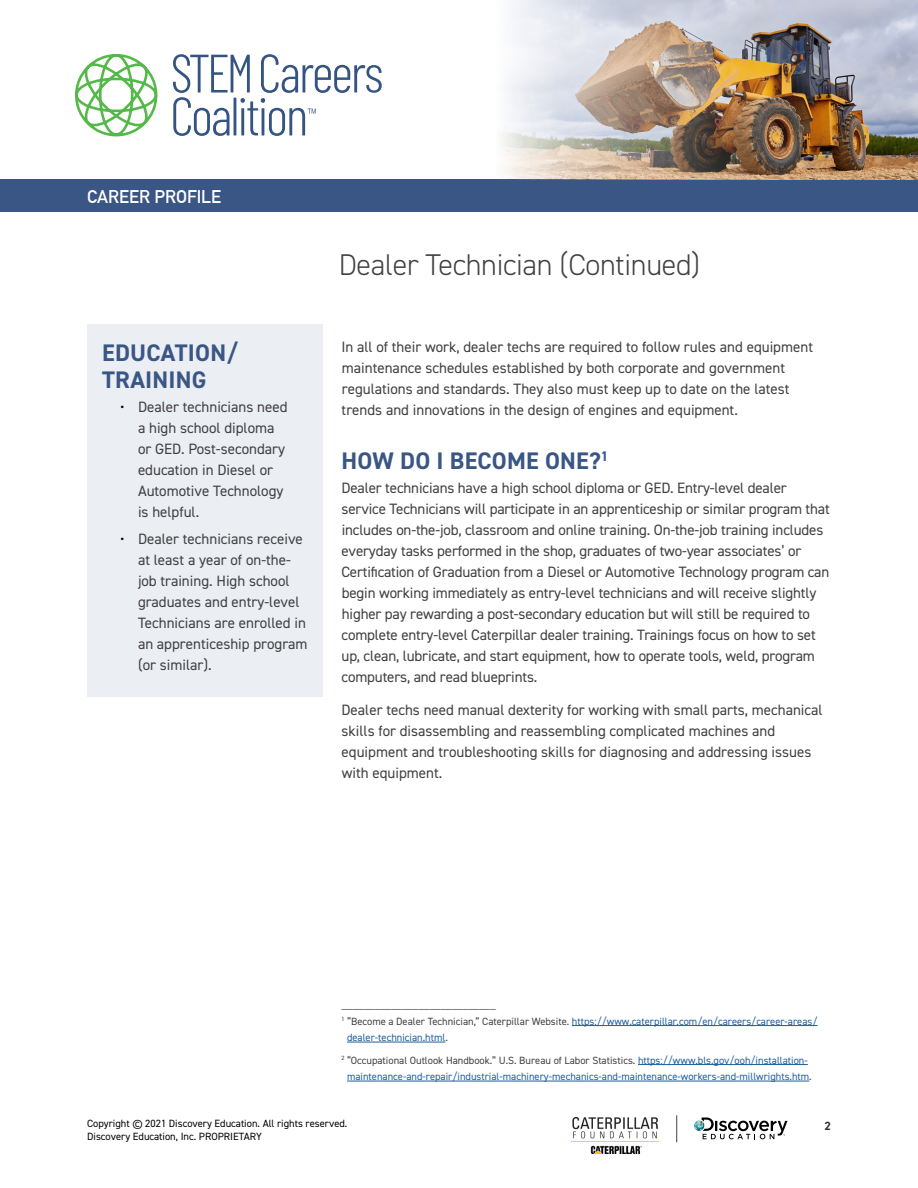
<style>
.page{position:relative;width:918px;height:1188px;background:#fff}
.page>*{position:absolute;margin:0;border:0;box-sizing:border-box;transform-origin:0 0}
.t1{font:300 30px "DIN2014";letter-spacing:-.01em;color:#414042}
.t2{font:700 24px/27px "DIN2014";letter-spacing:.01em;color:#3a5684}
.t3{font:700 18px "DIN Alternate";color:#fff}
.t4{font:15px/21px "DIN2014";color:#414042}
.t5{font:700 12px "DIN2014";color:#343333}
.t6{font:10.5px/16.5px "DIN2014";color:#215e9e;text-align:center}
.t7{font:10.5px "DIN2014";color:#000}
.t8{font:10.5px "DIN2014";color:#414042}
.s1{color:#000}
.s2{color:#414042}
</style>
<div class="page">
<svg style="left:173px;top:54px;width:209px;height:82px"></svg>
<svg style="left:75px;top:54px;width:83px;height:82px"></svg>
<div style="left:0;top:179px;width:918px;height:33px;background:#3a5684"></div>
<img style="left:502px;top:0;width:416px;height:179px">
<svg style="left:694px;top:1118px;width:94px;height:21px"></svg>
<svg style="left:676px;top:1115px;width:1px;height:27px"></svg>
<img style="left:572px;top:1118px;width:86px;height:35px">
<hr style="left:572px;top:1025px;width:246px;height:1px;background:#215e9e">
<hr style="left:347px;top:1042px;width:98px;height:1px;background:#215e9e">
<hr style="left:638px;top:1064px;width:170px;height:1px;background:#215e9e">
<hr style="left:347px;top:1081px;width:462px;height:1px;background:#215e9e">
<div style="left:87px;top:324px;width:235px;height:373px;background:#ebeef3"></div>
<p class="t3" style="left:87px;top:183px;width:136px">CAREER PROFILE</p>
<h2 class="t2" style="left:102px;top:339px;width:137px">EDUCATION/<br>TRAINING</h2>
<p class="t4" style="left:138px;top:396px;width:151px;text-indent:-18px"><span class="s1">•</span> Dealer technicians need a high school diploma or GED. Post-secondary education in Diesel or<br>Automotive Technology is helpful.</p>
<p class="t4" style="left:138px;top:528px;width:171px;text-indent:-18px"><span class="s1">•</span> Dealer technicians receive at least a year of on-the&shy;job training. High school graduates and entry-level<br>Technicians are enrolled in an apprenticeship program (or similar).</p>
<h1 class="t1" style="left:339px;top:247px;width:363px">Dealer Technician (Continued)</h1>
<p class="t4" style="left:341px;top:336px;width:473px">In all of their work, dealer techs are required to follow rules and equipment maintenance schedules established by both corporate and government regulations and standards. They also must keep up to date on the latest trends and innovations in the design of engines and equipment.</p>
<h2 class="t2" style="left:341px;top:447px;width:268px">HOW DO I BECOME ONE?<sup>1</sup></h2>
<p class="t4" style="left:341px;top:477px;width:490px">Dealer technicians have a high school diploma or GED. Entry-level dealer service Technicians will participate in an apprenticeship or similar program that includes on-the-job, classroom and online training. On-the-job training includes everyday tasks performed in the shop, graduates of two-year associates’ or Certification of Graduation from a Diesel or Automotive Technology program can begin working immediately as entry-level technicians and will receive slightly higher pay rewarding a post-secondary education but will still be required to complete entry-level Caterpillar dealer training. Trainings focus on how to set up, clean, lubricate, and start equipment, how to operate tools, weld, program computers, and read blueprints.</p>
<p class="t4" style="left:342px;top:699px;width:483px">Dealer techs need manual dexterity for working with small parts, mechanical skills for disassembling and reassembling complicated machines and equipment and troubleshooting skills for diagnosing and addressing issues with equipment.</p>
<p class="t8" style="left:341px;top:998px;width:156px">____________________________</p>
<p class="t6" style="left:341px;top:1012px;width:478px"><sup>1</sup> <span class="s2">“Become a Dealer Technician,” Caterpillar Website.</span> https://www.caterpillar.com/en/careers/career-areas/</p>
<p class="t6" style="left:347px;top:1029px;width:102px">dealer-technician.html<span class="s2">.</span></p>
<p class="t6" style="left:341px;top:1051px;width:472px"><sup>2</sup> <span class="s2">“Occupational Outlook Handbook.” U.S. Bureau of Labor Statistics.</span> https://www.bls.gov/ooh/installation&shy;maintenance-and-repair/industrial-machinery-mechanics-and-maintenance-workers-and-millwrights.htm<span class="s2">.</span></p>
<p class="t7" style="left:87px;top:1117px;width:262px">Copyright © 2021 Discovery Education. All rights reserved.</p>
<p class="t5" style="left:825px;top:1118px;width:8px">2</p>
<p class="t7" style="left:87px;top:1130px;width:176px">Discovery Education, Inc. PROPRIETARY</p>
</div>
